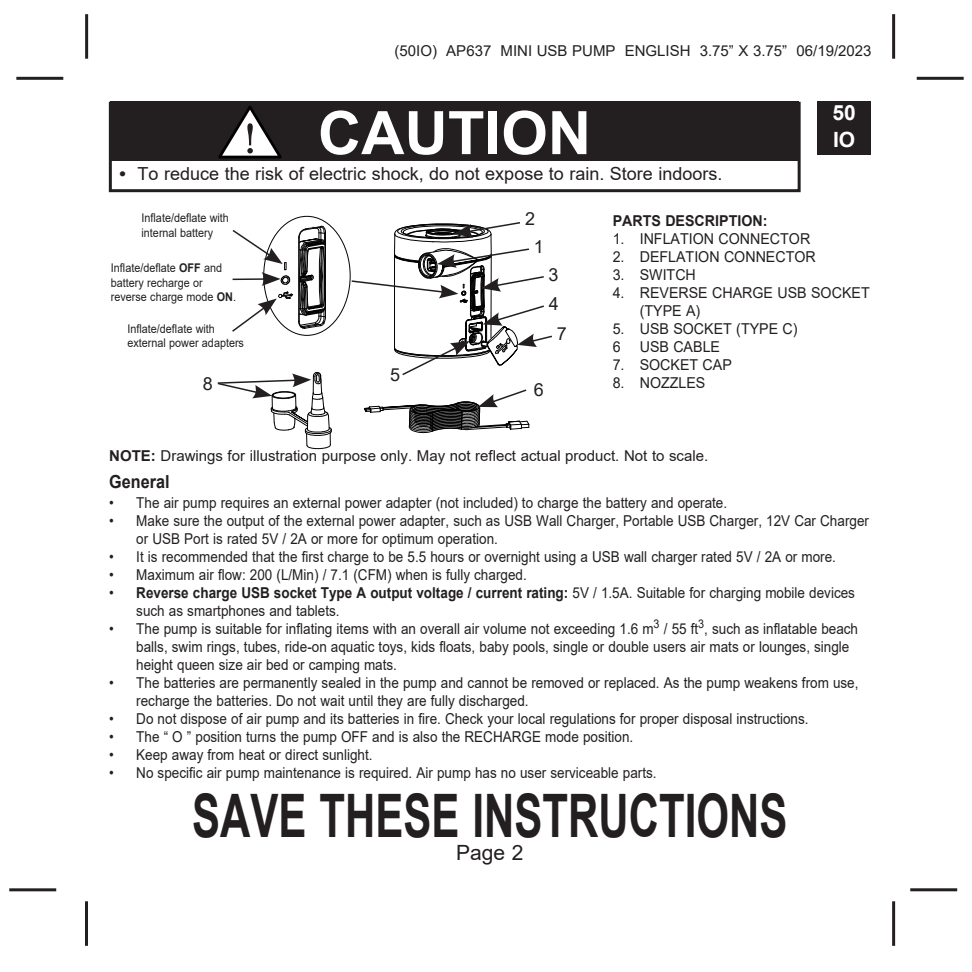
<style>
.page{position:relative;width:972px;height:972px;background:#fff}
.page>*{position:absolute;margin:0;border:0;box-sizing:border-box;transform-origin:0 0}
.t1{font:700 60px "Arial";color:#231f20;scale:.7 1}
.t2{font:700 60px "Arial";color:#fff}
.t3{font:21px "Arial";color:#231f20}
.t4{font:700 21px/27px "Arial";color:#fff}
.t5{font:18px "Arial";color:#231f20}
.t6{font:700 18px "Arial";color:#231f20;scale:.9 1}
.t7{font:15px "Arial";color:#231f20;scale:.9 1}
.t8{font:15px "Arial";color:#231f20}
.t9{font:15px "Arial";color:#231f20;scale:.95 1}
.t10{font:700 15px "Arial";color:#231f20;scale:.9 1}
.t11{font:700 15px "Arial";color:#231f20;scale:.95 1}
.t12{font:12px/14.4px "Arial";color:#231f20;scale:.9 1}
.s1{font-weight:700}
.s2{font-weight:400}
</style>
<div class="page">
<hr style="left:16px;top:77px;width:47px;height:3px;background:#231f20">
<hr style="left:9px;top:888px;width:47px;height:3px;background:#231f20">
<hr style="left:917px;top:77px;width:47px;height:3px;background:#231f20">
<hr style="left:910px;top:888px;width:47px;height:3px;background:#231f20">
<hr style="left:85px;top:14px;width:3px;height:45px;background:#231f20">
<hr style="left:892px;top:14px;width:3px;height:45px;background:#231f20">
<hr style="left:85px;top:901px;width:3px;height:45px;background:#231f20">
<hr style="left:892px;top:901px;width:3px;height:45px;background:#231f20">
<div style="left:817px;top:101px;width:54px;height:54px;background:#231f20"></div>
<div style="left:109px;top:102px;width:692px;height:90px;border:3px solid #231f20"></div>
<div style="left:111px;top:102px;width:688px;height:59px;background:#231f20"></div>
<svg style="left:218px;top:106px;width:64px;height:52px"></svg>
<svg style="left:364px;top:389px;width:166px;height:44px"></svg>
<svg style="left:232px;top:225px;width:95px;height:108px"></svg>
<svg style="left:217px;top:372px;width:115px;height:77px"></svg>
<svg style="left:350px;top:222px;width:202px;height:154px"></svg>
<p class="t8" style="left:395px;top:40px;width:478px">(50IO) AP637 MINI USB PUMP ENGLISH 3.75” X 3.75” 06/19/2023</p>
<p class="t2" style="left:318px;top:91px;width:275px">CAUTION</p>
<p class="t5" style="left:120px;top:162px;width:604px"><span class="s1">•</span> To reduce the risk of electric shock, do not expose to rain. Store indoors.</p>
<h2 class="t4" style="left:833px;top:100px;width:25px">50<br>IO</h2>
<p class="t12" style="left:142px;top:211px;width:99px">Inflate/deflate with</p>
<p class="t12" style="left:142px;top:225px;width:81px">internal battery</p>
<p class="t12" style="left:111px;top:261px;width:125px">Inflate/deflate <span class="s1">OFF</span> and battery recharge or</p>
<p class="t12" style="left:111px;top:290px;width:141px">reverse charge mode <span class="s1">ON</span>.</p>
<p class="t12" style="left:128px;top:322px;width:99px">Inflate/deflate with</p>
<p class="t12" style="left:128px;top:336px;width:131px">external power adapters</p>
<p class="t5" style="left:203px;top:372px;width:12px">8</p>
<p class="t5" style="left:390px;top:362px;width:12px">5</p>
<p class="t5" style="left:525px;top:206px;width:12px">2</p>
<p class="t5" style="left:534px;top:235px;width:12px">1</p>
<p class="t5" style="left:549px;top:262px;width:12px">3</p>
<p class="t5" style="left:549px;top:292px;width:12px">4</p>
<p class="t5" style="left:557px;top:321px;width:12px">7</p>
<p class="t5" style="left:534px;top:378px;width:12px">6</p>
<p class="t11" style="left:613px;top:210px;width:164px">PARTS DESCRIPTION:</p>
<p class="t9" style="left:613px;top:228px;width:210px">1. INFLATION CONNECTOR</p>
<p class="t9" style="left:613px;top:246px;width:215px">2. DEFLATION CONNECTOR</p>
<p class="t9" style="left:613px;top:264px;width:89px">3. SWITCH</p>
<p class="t9" style="left:613px;top:282px;width:272px">4. REVERSE CHARGE USB SOCKET</p>
<p class="t9" style="left:640px;top:300px;width:65px">(TYPE A)</p>
<p class="t9" style="left:613px;top:318px;width:196px">5. USB SOCKET (TYPE C)</p>
<p class="t9" style="left:613px;top:336px;width:10px">6</p>
<p class="t9" style="left:640px;top:336px;width:86px">USB CABLE</p>
<p class="t9" style="left:613px;top:354px;width:127px">7. SOCKET CAP</p>
<p class="t9" style="left:613px;top:372px;width:99px">8. NOZZLES</p>
<p class="t8" style="left:109px;top:446px;width:601px"><span class="s1">NOTE:</span> Drawings for illustration purpose only. May not reflect actual product. Not to scale.</p>
<p class="t6" style="left:109px;top:469px;width:69px">General</p>
<p class="t7" style="left:109px;top:492px;width:688px">• The air pump requires an external power adapter (not included) to charge the battery and operate.</p>
<p class="t7" style="left:109px;top:510px;width:846px">• Make sure the output of the external power adapter, such as USB Wall Charger, Portable USB Charger, 12V Car Charger</p>
<p class="t7" style="left:136px;top:528px;width:403px">or USB Port is rated 5V / 2A or more for optimum operation.</p>
<p class="t7" style="left:109px;top:546px;width:809px">• It is recommended that the first charge to be 5.5 hours or overnight using a USB wall charger rated 5V / 2A or more.</p>
<p class="t7" style="left:109px;top:564px;width:465px">• Maximum air flow: 200 (L/Min) / 7.1 (CFM) when is fully charged.</p>
<p class="t10" style="left:109px;top:582px;width:830px"><span class="s2">•</span> Reverse charge USB socket Type A output voltage / current rating: <span class="s2">5V / 1.5A. Suitable for charging mobile devices</span></p>
<p class="t7" style="left:136px;top:600px;width:227px">such as smartphones and tablets.</p>
<p class="t7" style="left:109px;top:618px;width:834px">• The pump is suitable for inflating items with an overall air volume not exceeding 1.6 m<sup>3</sup> / 55 ft<sup>3</sup>, such as inflatable beach</p>
<p class="t7" style="left:136px;top:636px;width:794px">balls, swim rings, tubes, ride-on aquatic toys, kids floats, baby pools, single or double users air mats or lounges, single</p>
<p class="t7" style="left:136px;top:654px;width:291px">height queen size air bed or camping mats.</p>
<p class="t7" style="left:109px;top:672px;width:834px">• The batteries are permanently sealed in the pump and cannot be removed or replaced. As the pump weakens from use,</p>
<p class="t7" style="left:136px;top:690px;width:438px">recharge the batteries. Do not wait until they are fully discharged.</p>
<p class="t7" style="left:109px;top:708px;width:779px">• Do not dispose of air pump and its batteries in fire. Check your local regulations for proper disposal instructions.</p>
<p class="t7" style="left:109px;top:726px;width:584px">• The “ O ” position turns the pump OFF and is also the RECHARGE mode position.</p>
<p class="t7" style="left:109px;top:744px;width:294px">• Keep away from heat or direct sunlight.</p>
<p class="t7" style="left:109px;top:762px;width:610px">• No specific air pump maintenance is required. Air pump has no user serviceable parts.</p>
<h1 class="t1" style="left:192px;top:773px;width:852px">SAVE THESE INSTRUCTIONS</h1>
<h2 class="t3" style="left:456px;top:839px;width:69px">Page 2</h2>
</div>
